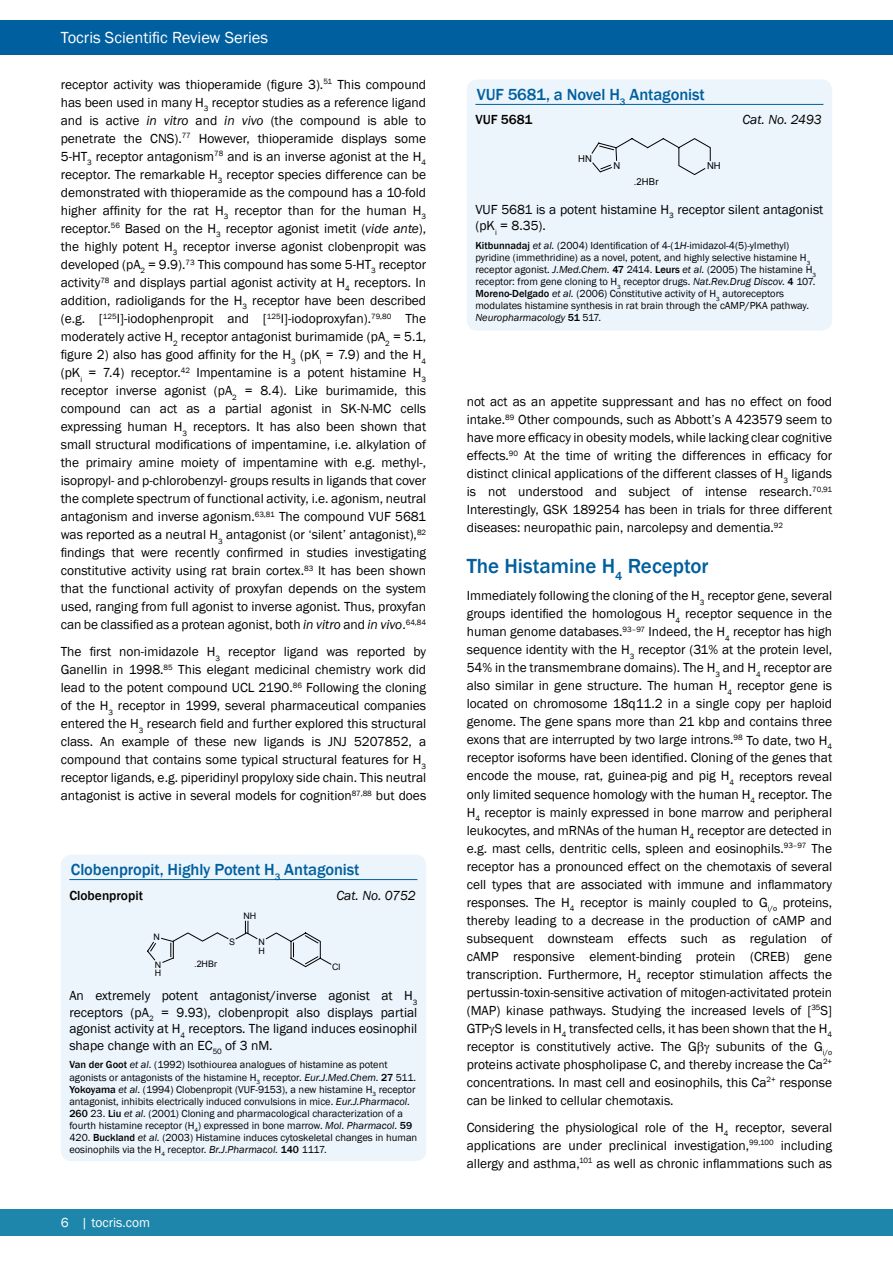
<style>
.page{position:relative;width:893px;height:1263px;background:#fff}
.page>*{position:absolute;margin:0;border:0;box-sizing:border-box;transform-origin:0 0}
.t1{font:500 21px "Franklin Gothic";color:#005f9e}
.t2{font:500 16.5px "Franklin Gothic";letter-spacing:-.005em;color:#005f9e}
.t3{font:16.5px "Franklin Gothic";color:#fff}
.t4{font:13.5px/18px "Franklin Gothic";color:#000;text-align:justify}
.t5{font:italic 13.5px "Franklin Gothic";color:#000}
.t6{font:500 13.5px "Franklin Gothic";color:#000}
.t7{font:13.5px "Franklin Gothic";color:#fff}
.t8{font:10.5px/12px "Franklin Gothic";color:#000}
.t9{font:9.45px "Arial";color:#000}
.t10{font:8.85px/9px "Arial";color:#000}
.s1{font-style:italic}
.s2{font-weight:500}
</style>
<div class="page">
<div style="left:61px;top:855px;width:365px;height:306px;background:#ecf5fc;border-radius:11px"></div>
<hr style="left:69px;top:879px;width:348px;height:1px;background:#005f9e">
<div style="left:467px;top:80px;width:365px;height:251px;background:#ecf5fc;border-radius:11px"></div>
<hr style="left:475px;top:104px;width:348px;height:1px;background:#005f9e">
<svg style="left:147px;top:921px;width:185px;height:46px"></svg>
<svg style="left:591px;top:138px;width:120px;height:37px"></svg>
<div style="left:0;top:1209px;width:893px;height:26px;background:#1f86ab"></div>
<div style="left:0;top:20px;width:893px;height:34px;background:#005f9e"></div>
<p class="t3" style="left:61px;top:27px;width:209px">Tocris Scientific Review Series</p>
<p class="t4" style="left:61px;top:76px;width:367px">receptor activity was thioperamide (figure 3).<sup>51</sup> This compound has been used in many H<sub>3</sub> receptor studies as a reference ligand and is active <span class="s1">in vitro</span> and <span class="s1">in vivo</span> (the compound is able to penetrate the CNS).<sup>77</sup> However, thioperamide displays some 5‑HT<sub>3</sub> receptor antagonism<sup>78</sup> and is an inverse agonist at the H<sub>4 </sub>receptor. The remarkable H<sub>3</sub> receptor species difference can be demonstrated with thioperamide as the compound has a 10-fold higher affinity for the rat H<sub>3</sub> receptor than for the human H<sub>3 </sub>receptor.<sup>56</sup> Based on the H<sub>3</sub> receptor agonist imetit (<span class="s1">vide ante</span>), the highly potent H<sub>3</sub> receptor inverse agonist clobenpropit was developed (pA<sub>2</sub> = 9.9).<sup>73</sup> This compound has some 5-HT<sub>3</sub> receptor activity<sup>78</sup> and displays partial agonist activity at H<sub>4</sub> receptors. In addition, radioligands for the H<sub>3</sub> receptor have been described (e.g. [<sup>125</sup>I]-iodophenpropit and [<sup>125</sup>I]‑iodoproxyfan).<sup>79,80</sup> The moderately active H<sub>2</sub> receptor antagonist burimamide (pA<sub>2</sub> = 5.1, figure 2) also has good affinity for the H<sub>3</sub> (pK<sub>i</sub> = 7.9) and the H<sub>4 </sub>(pK<sub>i</sub> = 7.4) receptor.<sup>42</sup> Impentamine is a potent histamine H<sub>3 </sub>receptor inverse agonist (pA<sub>2</sub> = 8.4). Like burimamide, this compound can act as a partial agonist in SK-N-MC cells expressing human H<sub>3</sub> receptors. It has also been shown that small structural modifications of impentamine, i.e. alkylation of the primairy amine moiety of impentamine with e.g. methyl-, isopropyl- and p-chlorobenzyl- groups results in ligands that cover the complete spectrum of functional activity, i.e. agonism, neutral antagonism and inverse agonism.<sup>63,81</sup> The compound VUF 5681 was reported as a neutral H<sub>3</sub> antagonist (or ‘silent’ antagonist),<sup>82 </sup>findings that were recently confirmed in studies investigating constitutive activity using rat brain cortex.<sup>83</sup> It has been shown that the functional activity of proxyfan depends on the system used, ranging from full agonist to inverse agonist. Thus, proxyfan can be classified as a protean agonist, both <span class="s1">in vitro</span> and <span class="s1">in vivo</span>.<sup>64,84</sup></p>
<p class="t4" style="left:61px;top:643px;width:367px">The first non-imidazole H<sub>3</sub> receptor ligand was reported by Ganellin in 1998.<sup>85</sup> This elegant medicinal chemistry work did lead to the potent compound UCL 2190.<sup>86</sup> Following the cloning of the H<sub>3</sub> receptor in 1999, several pharmaceutical companies entered the H<sub>3</sub> research field and further explored this structural class. An example of these new ligands is JNJ 5207852, a compound that contains some typical structural features for H<sub>3 </sub>receptor ligands, e.g. piperidinyl propyloxy side chain. This neutral antagonist is active in several models for cognition<sup>87,88</sup> but does</p>
<p class="t2" style="left:71px;top:859px;width:290px">Clobenpropit, Highly Potent H<sub>3</sub> Antagonist</p>
<p class="t6" style="left:69px;top:887px;width:75px">Clobenpropit</p>
<p class="t5" style="left:336px;top:887px;width:81px">Cat. No. 0752</p>
<p class="t10" style="left:153px;top:933px;width:8px">N</p>
<p class="t10" style="left:155px;top:961px;width:8px;line-height:7.6px">N<br>H</p>
<p class="t10" style="left:194px;top:959px;width:25px">.2HBr</p>
<p class="t10" style="left:244px;top:912px;width:14px">NH</p>
<p class="t10" style="left:229px;top:937px;width:7px">S</p>
<p class="t10" style="left:258px;top:937px;width:8px">N<br>H</p>
<p class="t10" style="left:332px;top:963px;width:10px">Cl</p>
<p class="t4" style="left:69px;top:988px;width:349px;line-height:16.5px">An extremely potent antagonist/inverse agonist at H<sub>3 </sub>receptors (pA<sub>2</sub> = 9.93), clobenpropit also displays partial agonist activity at H<sub>4</sub> receptors. The ligand induces eosinophil shape change with an EC<sub>50</sub> of 3 nM.</p>
<p class="t8" style="left:69px;top:1059px;width:349px"><span class="s2">Van der Goot</span> <span class="s1">et al.</span> (1992) Isothiourea analogues of histamine as potent agonists or antagonists of the histamine H<sub>3</sub> receptor. <span class="s1">Eur.J.Med.Chem.</span> <span class="s2">27</span> 511.<br><span class="s2">Yokoyama</span> <span class="s1">et al.</span> (1994) Clobenpropit (VUF-9153), a new histamine H<sub>3</sub> receptor antagonist, inhibits electrically induced convulsions in mice. <span class="s1">Eur.J.Pharmacol.<br></span><span class="s2">260</span> 23. <span class="s2">Liu</span> <span class="s1">et al.</span> (2001) Cloning and pharmacological characterization of a fourth histamine receptor (H<sub>4</sub>) expressed in bone marrow. <span class="s1">Mol. Pharmacol.</span> <span class="s2">59<br></span>420. <span class="s2">Buckland</span> <span class="s1">et al.</span> (2003) Histamine induces cytoskeletal changes in human eosinophils via the H<sub>4</sub> receptor. <span class="s1">Br.J.Pharmacol.</span> <span class="s2">140</span> 1117.</p>
<p class="t7" style="left:61px;top:1214px;width:91px">6 | tocris.com</p>
<p class="t2" style="left:477px;top:84px;width:229px">VUF 5681, a Novel H<sub>3</sub> Antagonist</p>
<p class="t6" style="left:475px;top:112px;width:58px">VUF 5681</p>
<p class="t5" style="left:742px;top:111px;width:81px">Cat. No. 2493</p>
<p class="t9" style="left:578px;top:152px;width:15px">HN</p>
<p class="t9" style="left:614px;top:160px;width:8px">N</p>
<p class="t9" style="left:634px;top:176px;width:26px">.2HBr</p>
<p class="t9" style="left:707px;top:160px;width:15px">NH</p>
<p class="t4" style="left:475px;top:201px;width:350px;line-height:16.5px">VUF 5681 is a potent histamine H<sub>3</sub> receptor silent antagonist (pK<sub>i</sub> = 8.35).</p>
<p class="t8" style="left:475px;top:240px;width:342px"><span class="s2">Kitbunnadaj</span> <span class="s1">et al.</span> (2004) Identification of 4-(1<span class="s1">H</span>-imidazol-4(5)-ylmethyl) pyridine (immethridine) as a novel, potent, and highly selective histamine H<sub>3 </sub>receptor agonist. <span class="s1">J.Med.Chem.</span> <span class="s2">47</span> 2414. <span class="s2">Leurs</span> <span class="s1">et al.</span> (2005) The histamine H<sub>3 </sub>receptor: from gene cloning to H<sub>3</sub> receptor drugs. <span class="s1">Nat.Rev.Drug Discov.</span> <span class="s2">4</span> 107.<br><span class="s2">Moreno-Delgado</span> <span class="s1">et al.</span> (2006) Constitutive activity of H<sub>3</sub> autoreceptors modulates histamine synthesis in rat brain through the cAMP/PKA pathway.<br><span class="s1">Neuropharmacology</span> <span class="s2">51</span> 517.</p>
<p class="t4" style="left:467px;top:393px;width:367px">not act as an appetite suppressant and has no effect on food intake.<sup>89</sup> Other compounds, such as Abbott’s A 423579 seem to have more efficacy in obesity models, while lacking clear cognitive effects.<sup>90</sup> At the time of writing the differences in efficacy for distinct clinical applications of the different classes of H<sub>3</sub> ligands is not understood and subject of intense research.<sup>70,91<br></sup>Interestingly, GSK 189254 has been in trials for three different diseases: neuropathic pain, narcolepsy and dementia.<sup>92</sup></p>
<h1 class="t1" style="left:467px;top:553px;width:243px">The Histamine H<sub>4</sub> Receptor</h1>
<p class="t4" style="left:467px;top:587px;width:367px">Immediately following the cloning of the H<sub>3</sub> receptor gene, several groups identified the homologous H<sub>4</sub> receptor sequence in the human genome databases.<sup>93–97</sup> Indeed, the H<sub>4</sub> receptor has high sequence identity with the H<sub>3</sub> receptor (31% at the protein level, 54% in the transmembrane domains). The H<sub>3</sub> and H<sub>4</sub> receptor are also similar in gene structure. The human H<sub>4</sub> receptor gene is located on chromosome 18q11.2 in a single copy per haploid genome. The gene spans more than 21 kbp and contains three exons that are interrupted by two large introns.<sup>98</sup> To date, two H<sub>4 </sub>receptor isoforms have been identified. Cloning of the genes that encode the mouse, rat, guinea-pig and pig H<sub>4</sub> receptors reveal only limited sequence homology with the human H<sub>4</sub> receptor. The H<sub>4</sub> receptor is mainly expressed in bone marrow and peripheral leukocytes, and mRNAs of the human H<sub>4</sub> receptor are detected in e.g. mast cells, dentritic cells, spleen and eosinophils.<sup>93–97</sup> The receptor has a pronounced effect on the chemotaxis of several cell types that are associated with immune and inflammatory responses. The H<sub>4</sub> receptor is mainly coupled to G<sub>i/o</sub> proteins, thereby leading to a decrease in the production of cAMP and subsequent downsteam effects such as regulation of cAMP responsive element-binding protein (CREB) gene transcription. Furthermore, H<sub>4</sub> receptor stimulation affects the pertussin-toxin-sensitive activation of mitogen-activitated protein (MAP) kinase pathways. Studying the increased levels of [<sup>35</sup>S] GTP S levels in H<sub>4</sub> transfected cells, it has been shown that the H<sub>4 </sub>receptor is constitutively active. The G</p>
<p class="t4" style="left:467px;top:1037px;width:367px;text-indent:249px">subunits of the G<sub>i/o </sub>proteins activate phospholipase C, and thereby increase the Ca<sup>2+ </sup>concentrations. In mast cell and eosinophils, this Ca<sup>2+</sup> response can be linked to cellular chemotaxis.</p>
<p class="t4" style="left:467px;top:1119px;width:367px">Considering the physiological role of the H<sub>4</sub> receptor, several applications are under preclinical investigation,<sup>99,100</sup> including allergy and asthma,<sup>101</sup> as well as chronic inflammations such as</p>
</div>
